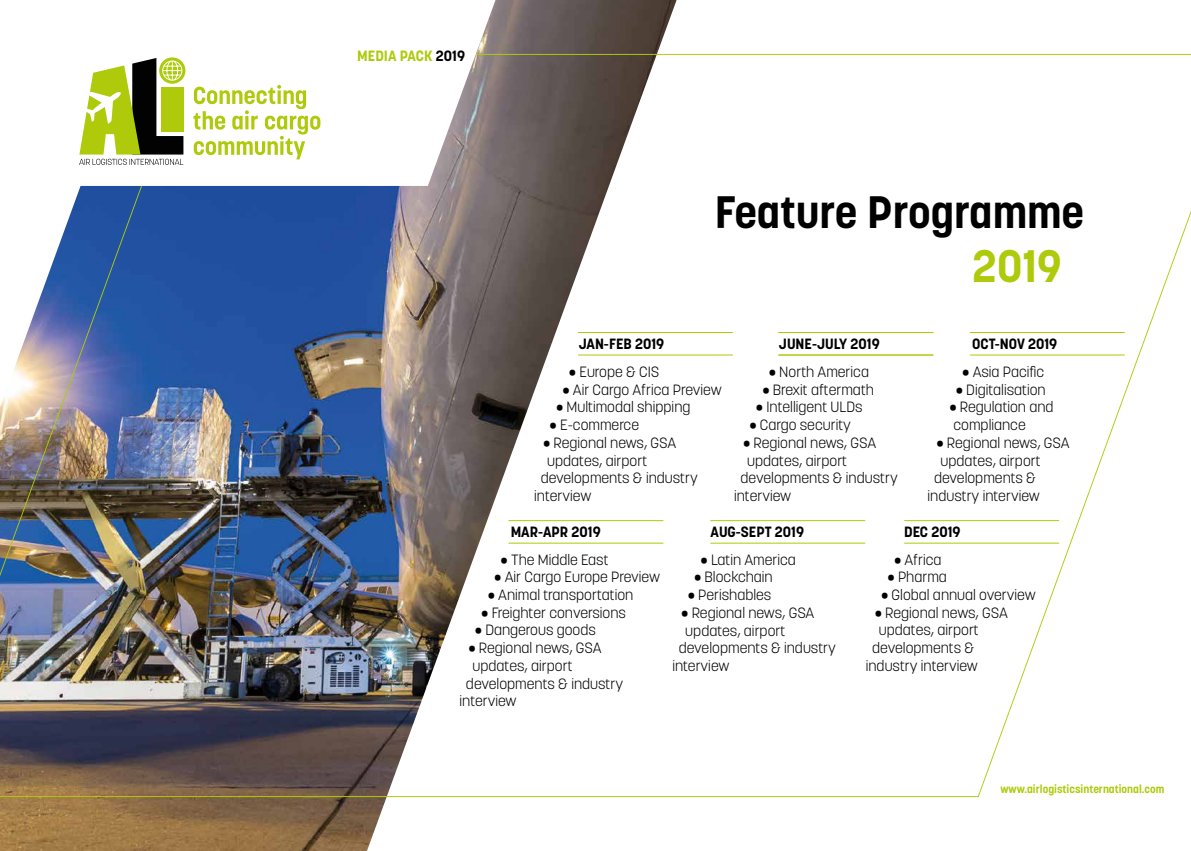
<style>
.page{position:relative;width:1191px;height:851px;background:#fff}
.page>*{position:absolute;margin:0;border:0;box-sizing:border-box;transform-origin:0 0}
.t1{font:700 45px "Korolev";color:#000}
.t2{font:700 45px "Korolev";color:#afca0b}
.t3{font:300 14.7px/17.7px "Korolev";color:#000}
.t4{font:700 14.7px "Korolev";color:#000}
.t5{font:700 14.7px "Korolev";color:#afca0b}
.t6{font:700 11.25px "Korolev";color:#afca0b}
.s1{color:#000}
</style>
<div class="page">
<img style="left:0;top:0;width:676px;height:850px">
<img style="left:0;top:54px;width:1191px;height:743px">
<svg style="left:0;top:0;width:495px;height:186px"></svg>
<svg style="left:193px;top:85px;width:127px;height:74px"></svg>
<svg style="left:79px;top:57px;width:106px;height:108px"></svg>
<hr style="left:778px;top:332px;width:155px;height:1px;background:#afca0b">
<hr style="left:778px;top:355px;width:155px;height:1px;background:#afca0b">
<hr style="left:578px;top:332px;width:155px;height:1px;background:#afca0b">
<hr style="left:578px;top:355px;width:155px;height:1px;background:#afca0b">
<hr style="left:969px;top:332px;width:155px;height:1px;background:#afca0b">
<hr style="left:969px;top:355px;width:155px;height:1px;background:#afca0b">
<hr style="left:904px;top:520px;width:155px;height:1px;background:#afca0b">
<hr style="left:904px;top:543px;width:155px;height:1px;background:#afca0b">
<hr style="left:710px;top:520px;width:155px;height:1px;background:#afca0b">
<hr style="left:710px;top:543px;width:155px;height:1px;background:#afca0b">
<hr style="left:508px;top:520px;width:155px;height:1px;background:#afca0b">
<hr style="left:508px;top:543px;width:155px;height:1px;background:#afca0b">
<p class="t5" style="left:357px;top:46px;width:109px">MEDIA PACK <span class="s1">2019</span></p>
<h1 class="t1" style="left:714px;top:184px;width:371px">Feature Programme</h1>
<h1 class="t2" style="left:972px;top:238px;width:91px">2019</h1>
<p class="t4" style="left:579px;top:335px;width:87px">JAN-FEB 2019</p>
<p class="t3" style="left:569px;top:363px;width:92px">• Europe &amp; CIS</p>
<p class="t3" style="left:562px;top:380px;width:161px">• Air Cargo Africa Preview</p>
<p class="t3" style="left:556px;top:398px;width:136px">• Multimodal shipping</p>
<p class="t3" style="left:549px;top:416px;width:91px">• E-commerce</p>
<p class="t3" style="left:543px;top:434px;width:135px">• Regional news, GSA</p>
<p class="t3" style="left:547px;top:451px;width:102px">updates, airport</p>
<p class="t3" style="left:540px;top:469px;width:159px">developments &amp; industry</p>
<p class="t3" style="left:534px;top:487px;width:59px">interview</p>
<p class="t4" style="left:510px;top:522px;width:92px">MAR-APR 2019</p>
<p class="t3" style="left:500px;top:550px;width:109px">• The Middle East</p>
<p class="t3" style="left:494px;top:568px;width:167px">• Air Cargo Europe Preview</p>
<p class="t3" style="left:488px;top:586px;width:147px">• Animal transportation</p>
<p class="t3" style="left:481px;top:603px;width:146px">• Freighter conversions</p>
<p class="t3" style="left:475px;top:621px;width:122px">• Dangerous goods</p>
<p class="t3" style="left:468px;top:639px;width:135px">• Regional news, GSA</p>
<p class="t3" style="left:472px;top:656px;width:102px">updates, airport</p>
<p class="t3" style="left:466px;top:674px;width:159px">developments &amp; industry</p>
<p class="t3" style="left:459px;top:692px;width:59px">interview</p>
<p class="t4" style="left:972px;top:335px;width:86px">OCT-NOV 2019</p>
<p class="t3" style="left:962px;top:363px;width:84px">• Asia Pacific</p>
<p class="t3" style="left:955px;top:380px;width:91px">• Digitalisation</p>
<p class="t3" style="left:949px;top:398px;width:106px">• Regulation and compliance</p>
<p class="t3" style="left:936px;top:434px;width:135px">• Regional news, GSA</p>
<p class="t3" style="left:940px;top:451px;width:102px">updates, airport</p>
<p class="t3" style="left:934px;top:469px;width:104px">developments &amp;</p>
<p class="t3" style="left:927px;top:487px;width:114px">industry interview</p>
<p class="t4" style="left:904px;top:522px;width:58px">DEC 2019</p>
<p class="t3" style="left:894px;top:550px;width:49px">• Africa</p>
<p class="t3" style="left:887px;top:568px;width:61px">• Pharma</p>
<p class="t3" style="left:881px;top:586px;width:156px">• Global annual overview</p>
<p class="t3" style="left:874px;top:603px;width:135px">• Regional news, GSA</p>
<p class="t3" style="left:878px;top:621px;width:102px">updates, airport</p>
<p class="t3" style="left:872px;top:639px;width:104px">developments &amp;</p>
<p class="t3" style="left:865px;top:656px;width:114px">industry interview</p>
<p class="t4" style="left:779px;top:335px;width:102px">JUNE-JULY 2019</p>
<p class="t3" style="left:769px;top:363px;width:102px">• North America</p>
<p class="t3" style="left:762px;top:380px;width:113px">• Brexit aftermath</p>
<p class="t3" style="left:756px;top:398px;width:108px">• Intelligent ULDs</p>
<p class="t3" style="left:749px;top:416px;width:103px">• Cargo security</p>
<p class="t3" style="left:743px;top:434px;width:135px">• Regional news, GSA</p>
<p class="t3" style="left:747px;top:451px;width:102px">updates, airport</p>
<p class="t3" style="left:740px;top:469px;width:159px">developments &amp; industry</p>
<p class="t3" style="left:734px;top:487px;width:59px">interview</p>
<p class="t4" style="left:710px;top:522px;width:95px">AUG-SEPT 2019</p>
<p class="t3" style="left:700px;top:550px;width:97px">• Latin America</p>
<p class="t3" style="left:694px;top:568px;width:80px">• Blockchain</p>
<p class="t3" style="left:687px;top:586px;width:85px">• Perishables</p>
<p class="t3" style="left:681px;top:603px;width:135px">• Regional news, GSA</p>
<p class="t3" style="left:685px;top:621px;width:102px">updates, airport</p>
<p class="t3" style="left:679px;top:639px;width:159px">developments &amp; industry</p>
<p class="t3" style="left:672px;top:656px;width:59px">interview</p>
<p class="t6" style="left:1000px;top:781px;width:165px">www.airlogisticsinternational.com</p>
</div>
